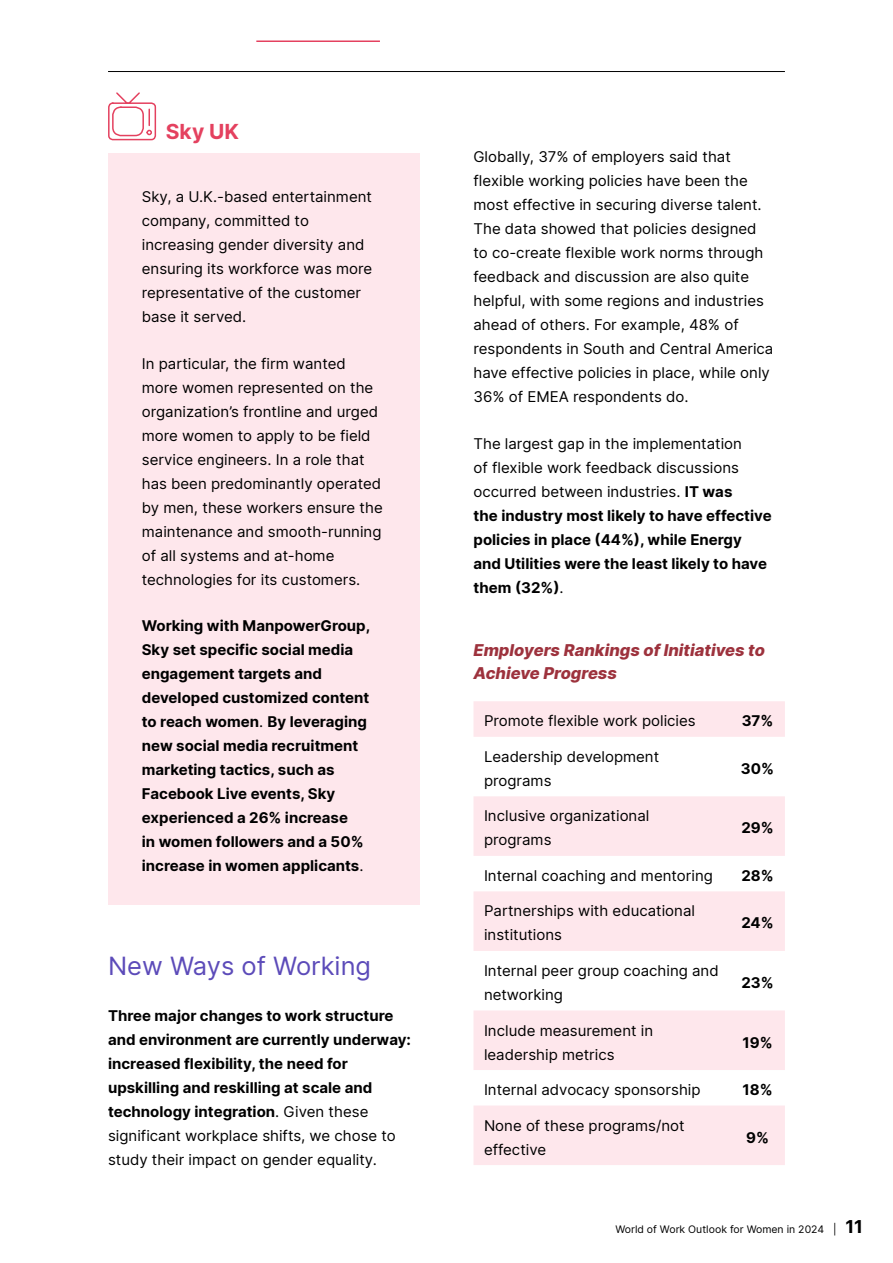
<style>
.page{position:relative;width:893px;height:1263px;background:#fff}
.page>*{position:absolute;margin:0;border:0;box-sizing:border-box;transform-origin:0 0}
.t1{font:25.5px "Inter";color:#5c4bb9}
.t2{font:700 21px "Inter";color:#e4415f}
.t3{font:italic 800 16.5px/22.5px "Inter";color:#9d323d}
.t4{font:15px/24px "Inter";color:#000}
.t5{font:700 15px/24px "Inter";color:#000}
.t6{font:10.5px "Inter";color:#000}
.s1{font-weight:400}
.s2{font-weight:700;font-size:18px}
</style>
<div class="page">
<hr style="left:108px;top:71px;width:676px;height:1px;background:#000">
<hr style="left:256px;top:40px;width:124px;height:2px;background:#e4415f">
<div style="left:108px;top:154px;width:311px;height:751px;background:#fee7ec"></div>
<svg style="left:473px;top:701px;width:311px;height:464px;fill:#fee7ec"></svg>
<svg style="left:108px;top:92px;width:49px;height:49px"></svg>
<h2 class="t2" style="left:166px;top:115px;width:75px">Sky UK</h2>
<p class="t4" style="left:142px;top:184px;width:232px">Sky, a U.K.-based entertainment company, committed to increasing gender diversity and ensuring its workforce was more representative of the customer base it served.</p>
<p class="t4" style="left:142px;top:351px;width:242px">In particular, the firm wanted more women represented on the organization’s frontline and urged more women to apply to be field service engineers. In a role that has been predominantly operated by men, these workers ensure the maintenance and smooth-running of all systems and at-home technologies for its customers.</p>
<p class="t5" style="left:142px;top:613px;width:230px">Working with ManpowerGroup,<br>Sky set specific social media engagement targets and developed customized content to reach women<span class="s1">.</span> By leveraging new social media recruitment marketing tactics, such as<br>Facebook Live events, Sky experienced a 26% increase<br>in women followers and a 50% increase in women applicants<span class="s1">.</span></p>
<h1 class="t1" style="left:108px;top:947px;width:264px">New Ways of Working</h1>
<p class="t5" style="left:108px;top:1003px;width:304px">Three major changes to work structure and environment are currently underway: increased flexibility, the need for upskilling and reskilling at scale and technology integration<span class="s1">. Given these significant workplace shifts, we chose to study their impact on gender equality.</span></p>
<p class="t4" style="left:473px;top:145px;width:301px">Globally, 37% of employers said that flexible working policies have been the most effective in securing diverse talent.<br>The data showed that policies designed to co-create flexible work norms through feedback and discussion are also quite helpful, with some regions and industries ahead of others. For example, 48% of respondents in South and Central America have effective policies in place, while only 36% of EMEA respondents do.</p>
<p class="t5" style="left:473px;top:431px;width:300px"><span class="s1">The largest gap in the implementation<br>of flexible work feedback discussions occurred between industries.</span> IT was<br>the industry most likely to have effective policies in place (44%), while Energy and Utilities were the least likely to have them (32%)<span class="s1">.</span></p>
<p class="t3" style="left:473px;top:638px;width:293px">Employers Rankings of Initiatives to<br>Achieve Progress</p>
<p class="t4" style="left:484px;top:709px;width:213px">Promote flexible work policies</p>
<p class="t5" style="left:741px;top:708px;width:33px">37%</p>
<p class="t4" style="left:484px;top:744px;width:177px">Leadership development programs</p>
<p class="t5" style="left:741px;top:756px;width:35px">30%</p>
<p class="t4" style="left:484px;top:804px;width:167px">Inclusive organizational programs</p>
<p class="t5" style="left:741px;top:815px;width:34px">29%</p>
<p class="t4" style="left:484px;top:863px;width:230px">Internal coaching and mentoring</p>
<p class="t5" style="left:741px;top:863px;width:34px">28%</p>
<p class="t4" style="left:484px;top:899px;width:212px">Partnerships with educational institutions</p>
<p class="t5" style="left:741px;top:911px;width:34px">24%</p>
<p class="t4" style="left:484px;top:958px;width:236px">Internal peer group coaching and networking</p>
<p class="t4" style="left:484px;top:1018px;width:171px">Include measurement in leadership metrics</p>
<p class="t5" style="left:741px;top:970px;width:34px">23%</p>
<p class="t5" style="left:742px;top:1030px;width:32px">19%</p>
<p class="t4" style="left:484px;top:1077px;width:218px">Internal advocacy sponsorship</p>
<p class="t5" style="left:742px;top:1077px;width:32px">18%</p>
<p class="t4" style="left:484px;top:1113px;width:202px">None of these programs/not effective</p>
<p class="t5" style="left:746px;top:1125px;width:24px">9%</p>
<p class="t6" style="left:615px;top:1222px;width:249px">World of Work Outlook for Women in 2024 | <span class="s2">11</span></p>
</div>
